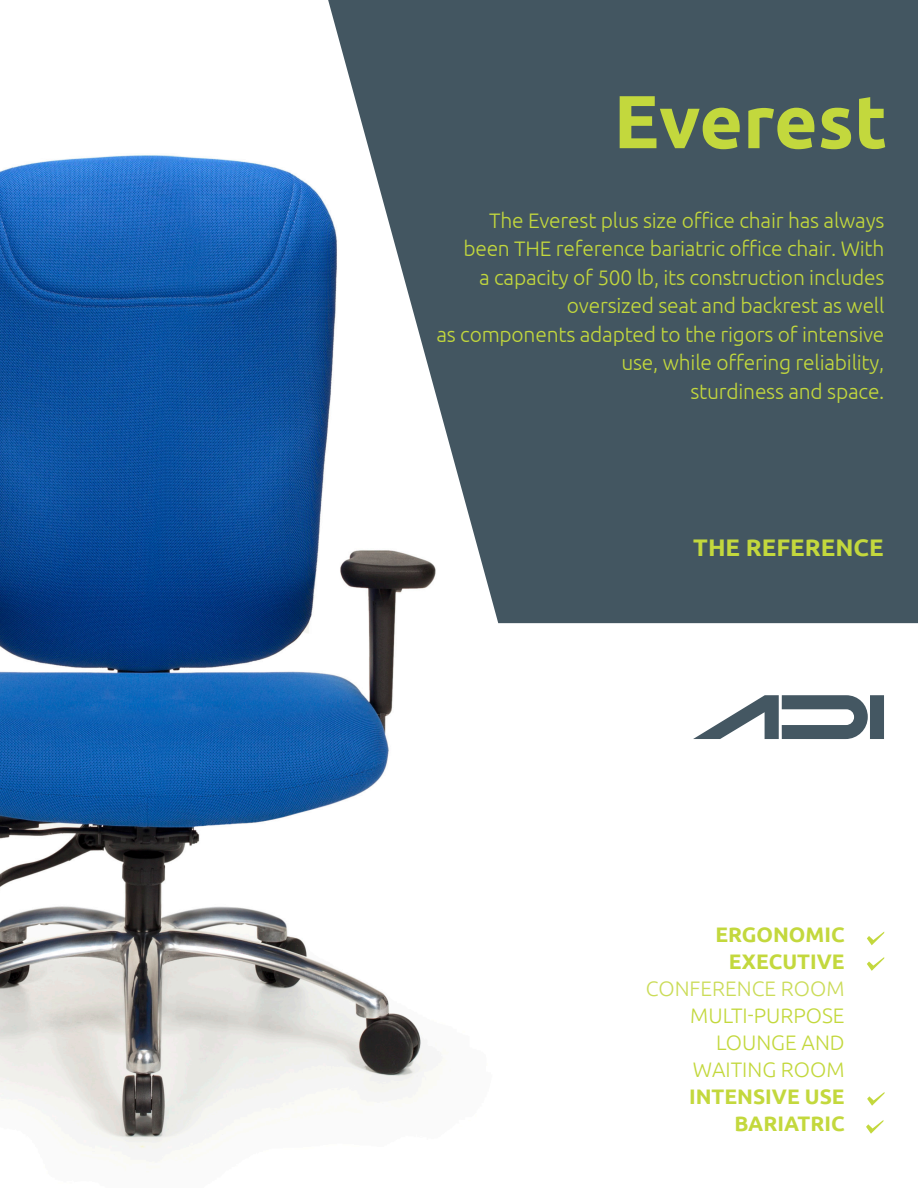
<style>
.page{position:relative;width:918px;height:1188px;background:#fff}
.page>*{position:absolute;margin:0;border:0;box-sizing:border-box;transform-origin:0 0}
.t1{font:700 75px "Ubuntu";color:#c3d83d}
.t2{font:700 24px "Ubuntu";color:#c3d83d}
.t3{font:300 21px/28.5px "Ubuntu";letter-spacing:-.01em;color:#c3d83d;text-align:right}
.t4{font:700 21px/27px "Ubuntu";color:#c3d83d;text-align:right}
.t5{font:300 21px "Ubuntu";color:#cbdc59}
</style>
<div class="page">
<img style="left:0;top:155px;width:554px;height:995px">
<svg style="left:328px;top:0;width:590px;height:623px;background:#5b6b75"></svg>
<svg style="left:867px;top:932px;width:17px;height:13px"></svg>
<svg style="left:867px;top:957px;width:17px;height:14px"></svg>
<svg style="left:867px;top:1092px;width:18px;height:14px"></svg>
<svg style="left:866px;top:1120px;width:17px;height:14px"></svg>
<div style="left:870px;top:695px;width:14px;height:44px;background:#445762"></div>
<svg style="left:693px;top:695px;width:175px;height:44px"></svg>
<h1 class="t1" style="left:614px;top:78px;width:275px">Everest</h1>
<p class="t3" style="left:436px;top:208px;width:450px">The Everest plus size office chair has always<br>been THE reference bariatric office chair. With<br>a capacity of 500 lb, its construction includes oversized seat and backrest as well<br>as components adapted to the rigors of intensive use, while offering reliability,<br>sturdiness and space.</p>
<p class="t2" style="left:693px;top:533px;width:192px">THE REFERENCE</p>
<p class="t4" style="left:715px;top:922px;width:131px">ERGONOMIC<br>EXECUTIVE</p>
<p class="t5" style="left:646px;top:980px;width:200px">CONFERENCE ROOM</p>
<p class="t3" style="left:690px;top:1002px;width:156px;line-height:27px">MULTI-PURPOSE<br>LOUNGE AND<br>WAITING ROOM</p>
<p class="t4" style="left:689px;top:1084px;width:157px">INTENSIVE USE<br>BARIATRIC</p>
</div>
